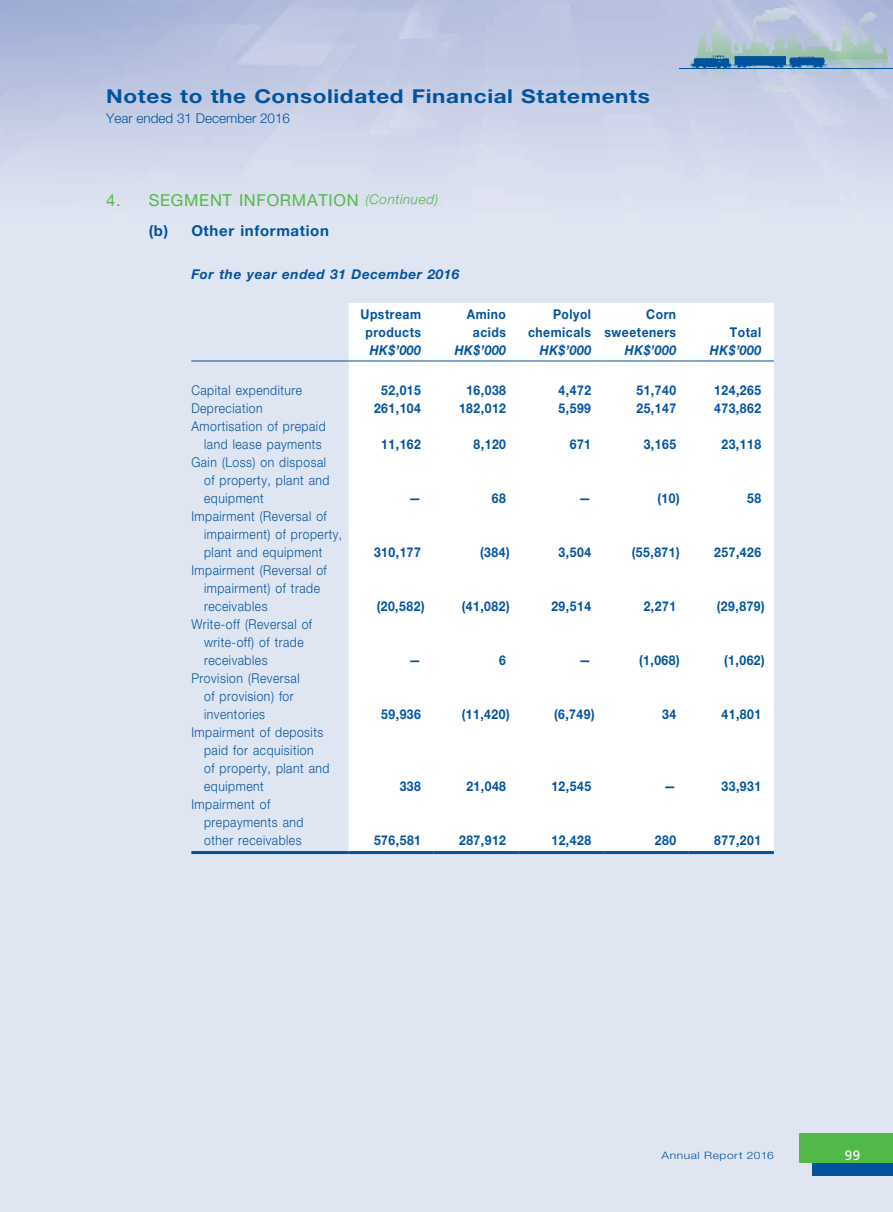
<style>
.page{position:relative;width:893px;height:1212px;background:#fff}
.page>*{position:absolute;margin:0;border:0;box-sizing:border-box;transform-origin:0 0}
.t1{font:700 19.2px "Helvetica Neue";letter-spacing:.03em;color:#01539e;scale:1.18 1}
.t2{font:16.5px "Helvetica Neue";letter-spacing:.04em;color:#51b948}
.t3{font:700 15px "Helvetica Neue";letter-spacing:.04em;color:#01539e}
.t4{font:300 13.5px/18px "Helvetica Neue";letter-spacing:.04em;color:#01539e;scale:.9 1}
.t5{font:700 13.5px/18px "Helvetica Neue";letter-spacing:.04em;color:#01539e;text-align:center;scale:.9 1}
.t6{font:italic 700 13.5px "Helvetica Neue";letter-spacing:.04em;color:#01539e;scale:.9 1}
.t7{font:italic 700 13.5px "Helvetica Neue";letter-spacing:.04em;color:#01539e}
.t8{font:300 13.5px "Helvetica Neue";color:#01539e}
.t9{font:13.5px "Frutiger";color:#fff}
.t10{font:300 10.2px "Helvetica Neue";letter-spacing:.05em;color:#01539e;scale:1.18 1}
.s1{font-weight:300;font-style:italic;font-size:13.5px}
</style>
<div class="page">
<img style="left:1px;top:0;width:892px;height:1212px">
<img style="left:0;top:0;width:1px;height:1212px">
<div style="left:812px;top:1146px;width:81px;height:30px;background:#01539e"></div>
<div style="left:799px;top:1133px;width:94px;height:30px;background:#51b948"></div>
<svg style="left:690px;top:12px;width:198px;height:80px;background:#a9bed1"></svg>
<hr style="left:680px;top:68px;width:213px;height:1px;background:#01539e">
<svg style="left:349px;top:303px;width:425px;height:54px"></svg>
<svg style="left:349px;top:357px;width:425px;height:494px"></svg>
<hr style="left:191px;top:361px;width:158px;height:1px;background:#01539e">
<hr style="left:349px;top:361px;width:85px;height:1px;background:#01539e">
<hr style="left:434px;top:361px;width:85px;height:1px;background:#01539e">
<hr style="left:519px;top:361px;width:85px;height:1px;background:#01539e">
<hr style="left:604px;top:361px;width:85px;height:1px;background:#01539e">
<hr style="left:689px;top:361px;width:85px;height:1px;background:#01539e">
<hr style="left:191px;top:851px;width:158px;height:3px;background:#01539e">
<hr style="left:349px;top:851px;width:85px;height:3px;background:#01539e">
<hr style="left:434px;top:851px;width:85px;height:3px;background:#01539e">
<hr style="left:519px;top:851px;width:85px;height:3px;background:#01539e">
<hr style="left:604px;top:851px;width:85px;height:3px;background:#01539e">
<hr style="left:689px;top:851px;width:85px;height:3px;background:#01539e">
<h1 class="t1" style="left:106px;top:84px;width:462px">Notes to the Consolidated Financial Statements</h1>
<p class="t8" style="left:106px;top:110px;width:185px">Year ended 31 December 2016</p>
<p class="t2" style="left:106px;top:190px;width:333px">4. SEGMENT INFORMATION <span class="s1">(Continued)</span></p>
<p class="t3" style="left:149px;top:222px;width:182px">(b) Other information</p>
<p class="t7" style="left:191px;top:265px;width:270px">For the year ended 31 December 2016</p>
<p class="t5" style="left:360px;top:305px;width:69px">Upstream products</p>
<p class="t5" style="left:467px;top:305px;width:45px">Amino acids</p>
<p class="t5" style="left:528px;top:305px;width:71px;text-align:right">Polyol chemicals</p>
<p class="t5" style="left:604px;top:305px;width:81px;text-align:right">Corn sweeteners</p>
<p class="t5" style="left:730px;top:323px;width:36px">Total</p>
<p class="t6" style="left:370px;top:342px;width:58px">HK$’000</p>
<p class="t6" style="left:455px;top:342px;width:58px">HK$’000</p>
<p class="t6" style="left:540px;top:342px;width:58px">HK$’000</p>
<p class="t6" style="left:625px;top:342px;width:58px">HK$’000</p>
<p class="t6" style="left:710px;top:342px;width:58px">HK$’000</p>
<p class="t4" style="left:191px;top:381px;width:125px">Capital expenditure</p>
<p class="t5" style="left:381px;top:381px;width:46px">52,015</p>
<p class="t5" style="left:466px;top:381px;width:46px">16,038</p>
<p class="t5" style="left:559px;top:381px;width:38px">4,472</p>
<p class="t5" style="left:636px;top:381px;width:46px">51,740</p>
<p class="t5" style="left:714px;top:381px;width:54px">124,265</p>
<p class="t4" style="left:191px;top:399px;width:81px">Depreciation</p>
<p class="t5" style="left:374px;top:399px;width:54px">261,104</p>
<p class="t5" style="left:459px;top:399px;width:54px">182,012</p>
<p class="t5" style="left:559px;top:399px;width:38px">5,599</p>
<p class="t5" style="left:636px;top:399px;width:46px">25,147</p>
<p class="t5" style="left:714px;top:399px;width:54px">473,862</p>
<p class="t4" style="left:191px;top:417px;width:151px;text-align:right">Amortisation of prepaid land lease payments</p>
<p class="t5" style="left:381px;top:435px;width:46px">11,162</p>
<p class="t5" style="left:474px;top:435px;width:38px">8,120</p>
<p class="t5" style="left:570px;top:435px;width:25px">671</p>
<p class="t5" style="left:644px;top:435px;width:38px">3,165</p>
<p class="t5" style="left:721px;top:435px;width:46px">23,118</p>
<p class="t4" style="left:204px;top:453px;width:141px;text-indent:-13px">Gain (Loss) on disposal of property, plant and equipment</p>
<p class="t4" style="left:204px;top:507px;width:155px;text-indent:-13px">Impairment (Reversal of impairment) of property, plant and equipment</p>
<p class="t4" style="left:204px;top:561px;width:138px;text-indent:-13px">Impairment (Reversal of impairment) of trade receivables</p>
<p class="t4" style="left:204px;top:615px;width:121px;text-indent:-13px">Write-off (Reversal of write-off) of trade receivables</p>
<p class="t4" style="left:204px;top:669px;width:108px;text-indent:-13px">Provision (Reversal of provision) for inventories</p>
<p class="t4" style="left:204px;top:723px;width:141px;text-indent:-13px">Impairment of deposits paid for acquisition<br>of property, plant and equipment</p>
<p class="t4" style="left:204px;top:795px;width:112px;text-indent:-13px">Impairment of prepayments and other receivables</p>
<p class="t5" style="left:409px;top:489px;width:15px">—</p>
<p class="t5" style="left:492px;top:489px;width:17px">68</p>
<p class="t5" style="left:579px;top:489px;width:15px">—</p>
<p class="t5" style="left:657px;top:489px;width:26px">(10)</p>
<p class="t5" style="left:747px;top:489px;width:17px">58</p>
<p class="t5" style="left:374px;top:543px;width:54px">310,177</p>
<p class="t5" style="left:480px;top:543px;width:34px">(384)</p>
<p class="t5" style="left:559px;top:543px;width:38px">3,504</p>
<p class="t5" style="left:632px;top:543px;width:55px">(55,871)</p>
<p class="t5" style="left:714px;top:543px;width:54px">257,426</p>
<p class="t5" style="left:377px;top:597px;width:55px">(20,582)</p>
<p class="t5" style="left:462px;top:597px;width:55px">(41,082)</p>
<p class="t5" style="left:551px;top:597px;width:46px">29,514</p>
<p class="t5" style="left:644px;top:597px;width:38px">2,271</p>
<p class="t5" style="left:717px;top:597px;width:55px">(29,879)</p>
<p class="t5" style="left:409px;top:651px;width:15px">—</p>
<p class="t5" style="left:499px;top:651px;width:9px">6</p>
<p class="t5" style="left:579px;top:651px;width:15px">—</p>
<p class="t5" style="left:639px;top:651px;width:47px">(1,068)</p>
<p class="t5" style="left:724px;top:651px;width:47px">(1,062)</p>
<p class="t5" style="left:381px;top:705px;width:46px">59,936</p>
<p class="t5" style="left:462px;top:705px;width:55px">(11,420)</p>
<p class="t5" style="left:554px;top:705px;width:47px">(6,749)</p>
<p class="t5" style="left:662px;top:705px;width:17px">34</p>
<p class="t5" style="left:721px;top:705px;width:46px">41,801</p>
<p class="t5" style="left:400px;top:777px;width:25px">338</p>
<p class="t5" style="left:466px;top:777px;width:46px">21,048</p>
<p class="t5" style="left:551px;top:777px;width:46px">12,545</p>
<p class="t5" style="left:664px;top:777px;width:15px">—</p>
<p class="t5" style="left:721px;top:777px;width:46px">33,931</p>
<p class="t5" style="left:374px;top:831px;width:54px">576,581</p>
<p class="t5" style="left:459px;top:831px;width:54px">287,912</p>
<p class="t5" style="left:551px;top:831px;width:46px">12,428</p>
<p class="t5" style="left:655px;top:831px;width:25px">280</p>
<p class="t5" style="left:714px;top:831px;width:54px">877,201</p>
<p class="t10" style="left:661px;top:1149px;width:97px">Annual Report 2016</p>
<p class="t9" style="left:845px;top:1147px;width:17px">99</p>
</div>
